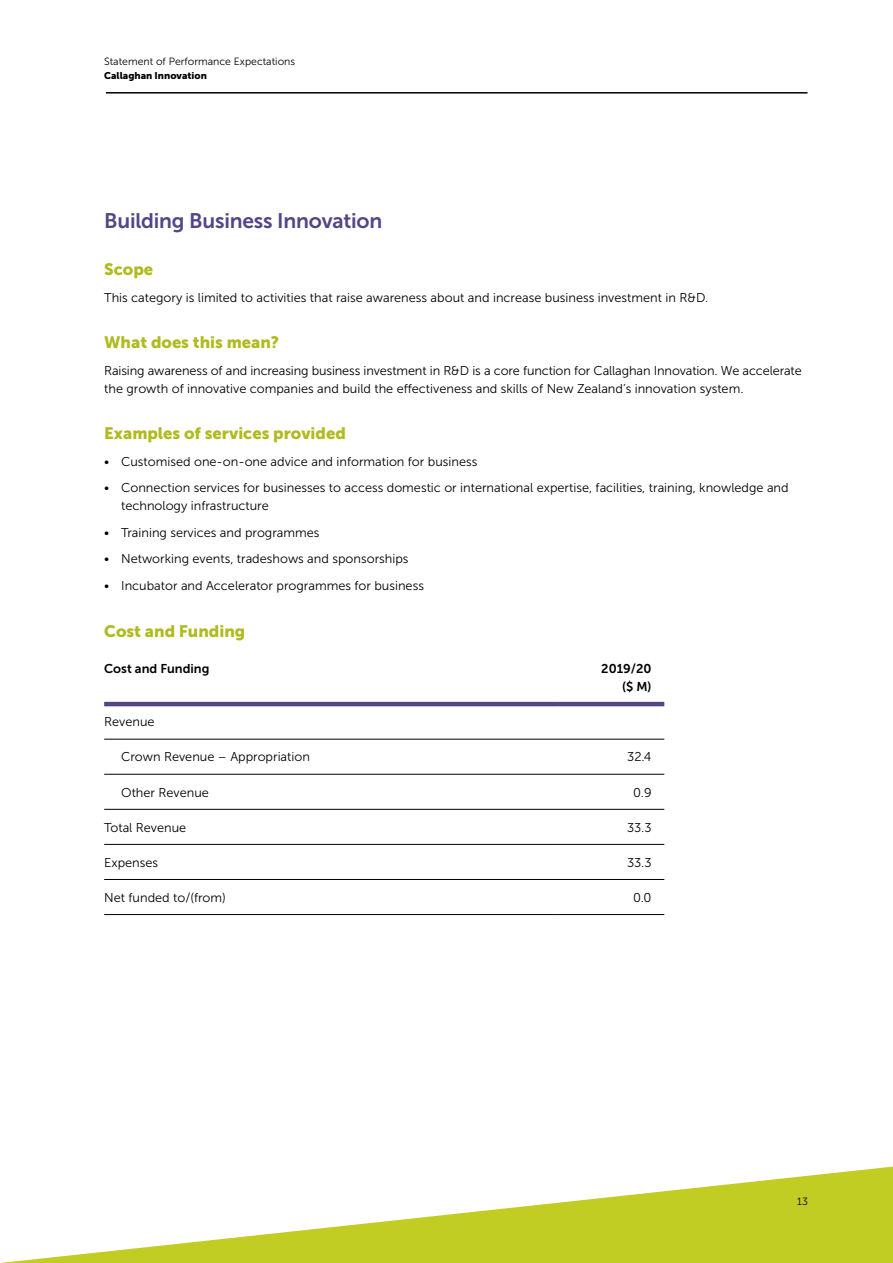
<style>
.page{position:relative;width:893px;height:1263px;background:#fff}
.page>*{position:absolute;margin:0;border:0;box-sizing:border-box;transform-origin:0 0}
.t1{font:21px "Museo Sans 700";letter-spacing:-.01em;color:#534588}
.t2{font:16.5px "Museo Sans 900";color:#b0bb20}
.t3{font:12.75px/18px "Museo Sans 300";color:#000}
.t4{font:12.75px/18px "Museo Sans 700";color:#000;text-align:right}
.t5{font:10.5px "Museo Sans 300";color:#000}
.t6{font:9.75px "Museo Sans 900";color:#000}
</style>
<div class="page">
<hr style="left:104px;top:702px;width:455px;height:4px;background:#534588">
<hr style="left:559px;top:702px;width:105px;height:4px;background:#534588">
<hr style="left:104px;top:739px;width:455px;height:1px;background:#000">
<hr style="left:559px;top:739px;width:105px;height:1px;background:#000">
<hr style="left:104px;top:774px;width:455px;height:1px;background:#000">
<hr style="left:559px;top:774px;width:105px;height:1px;background:#000">
<hr style="left:104px;top:809px;width:455px;height:1px;background:#000">
<hr style="left:559px;top:809px;width:105px;height:1px;background:#000">
<hr style="left:104px;top:844px;width:455px;height:1px;background:#000">
<hr style="left:559px;top:844px;width:105px;height:1px;background:#000">
<hr style="left:559px;top:879px;width:105px;height:1px;background:#000">
<hr style="left:559px;top:914px;width:105px;height:1px;background:#000">
<hr style="left:104px;top:879px;width:455px;height:1px;background:#000">
<hr style="left:104px;top:914px;width:455px;height:1px;background:#000">
<svg style="left:0;top:1166px;width:893px;height:97px"></svg>
<hr style="left:106px;top:92px;width:701px;height:2px;background:#000">
<p class="t5" style="left:104px;top:56px;width:192px">Statement of Performance Expectations</p>
<p class="t6" style="left:104px;top:70px;width:104px">Callaghan Innovation</p>
<h1 class="t1" style="left:104px;top:209px;width:280px">Building Business Innovation</h1>
<p class="t2" style="left:104px;top:260px;width:50px">Scope</p>
<p class="t3" style="left:104px;top:289px;width:605px">This category is limited to activities that raise awareness about and increase business investment in R&amp;D.</p>
<p class="t2" style="left:104px;top:333px;width:176px">What does this mean?</p>
<p class="t3" style="left:104px;top:362px;width:699px">Raising awareness of and increasing business investment in R&amp;D is a core function for Callaghan Innovation. We accelerate the growth of innovative companies and build the effectiveness and skills of New Zealand’s innovation system.</p>
<p class="t2" style="left:104px;top:424px;width:243px">Examples of services provided</p>
<p class="t3" style="left:104px;top:453px;width:375px">• Customised one-on-one advice and information for business</p>
<p class="t3" style="left:121px;top:479px;width:669px;text-indent:-17px">• Connection services for businesses to access domestic or international expertise, facilities, training, knowledge and technology infrastructure</p>
<p class="t3" style="left:104px;top:524px;width:217px">• Training services and programmes</p>
<p class="t3" style="left:104px;top:550px;width:306px">• Networking events, tradeshows and sponsorships</p>
<p class="t3" style="left:104px;top:577px;width:321px">• Incubator and Accelerator programmes for business</p>
<p class="t2" style="left:104px;top:621px;width:143px">Cost and Funding</p>
<p class="t4" style="left:104px;top:660px;width:107px">Cost and Funding</p>
<p class="t4" style="left:601px;top:660px;width:52px">2019/20 ($ M)</p>
<p class="t3" style="left:104px;top:713px;width:52px">Revenue</p>
<p class="t3" style="left:121px;top:748px;width:190px">Crown Revenue – Appropriation</p>
<p class="t3" style="left:627px;top:748px;width:26px">32.4</p>
<p class="t3" style="left:121px;top:783px;width:89px">Other Revenue</p>
<p class="t3" style="left:633px;top:783px;width:20px">0.9</p>
<p class="t3" style="left:104px;top:818px;width:84px">Total Revenue</p>
<p class="t3" style="left:627px;top:818px;width:26px">33.3</p>
<p class="t3" style="left:104px;top:853px;width:56px">Expenses</p>
<p class="t3" style="left:627px;top:853px;width:26px">33.3</p>
<p class="t3" style="left:104px;top:888px;width:123px">Net funded to/(from)</p>
<p class="t3" style="left:633px;top:888px;width:20px">0.0</p>
<p class="t5" style="left:797px;top:1196px;width:12px">13</p>
</div>
